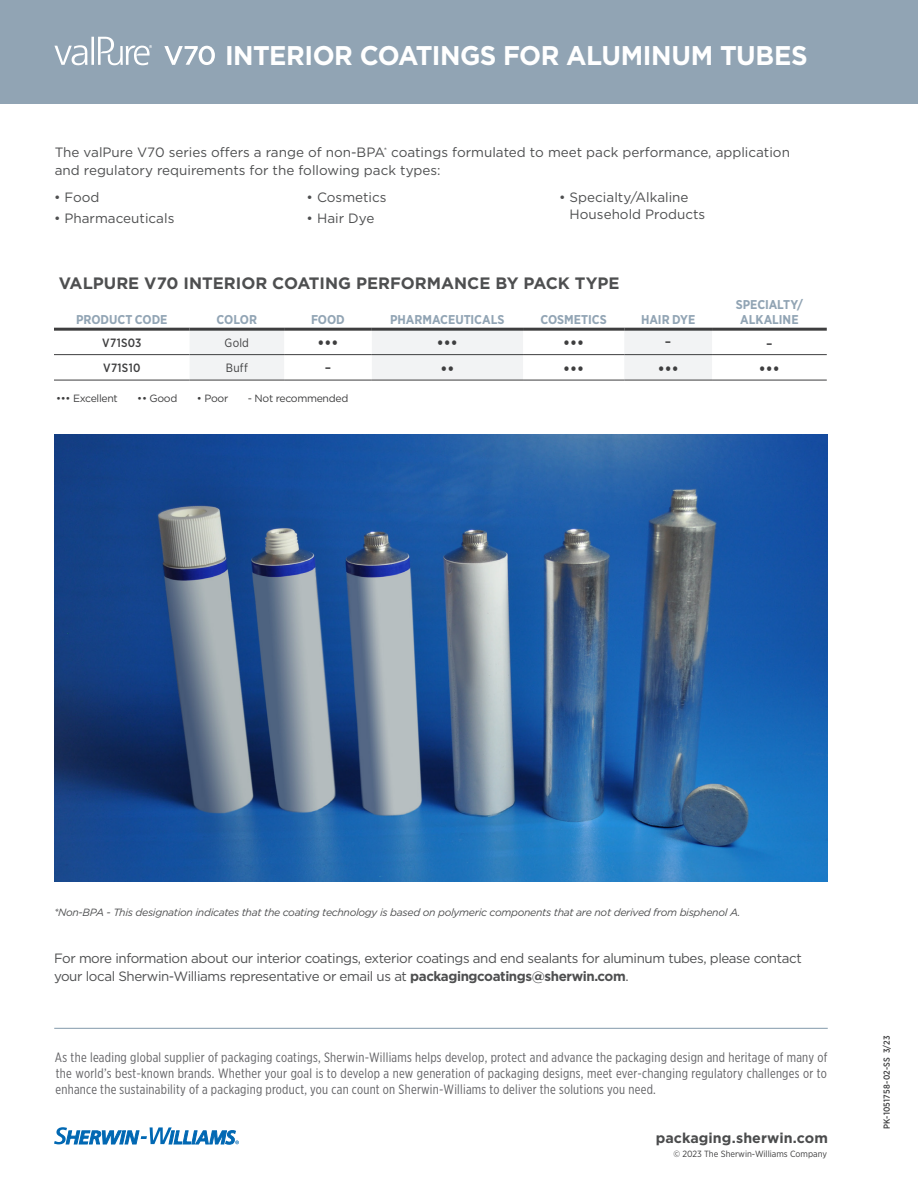
<style>
.page{position:relative;width:918px;height:1188px;background:#fff}
.page>*{position:absolute;margin:0;border:0;box-sizing:border-box;transform-origin:0 0}
.t1{font:700 27px "Gotham";letter-spacing:-.02em;color:#fff;scale:.96 1}
.Paragraph{font:19.5px "Gotham Narrow";color:#3e3e3f}
.Paragraph-2{font:18px "Gotham Narrow";color:#3e3e3f}
.t2{font:700 16.5px "Gotham";color:#4e4f50}
.t3{font:700 14.25px "Gotham";letter-spacing:.005em;color:#4b4c4d}
.t4{font:13.5px/16.2px "Gotham X Narrow";letter-spacing:.02em;color:#636366;text-align:justify}
.Bulleted_List{font:13.5px/18px "Gotham";color:#4e4f50}
.Paragraph-3{font:13.5px/18px "Gotham";letter-spacing:-.03em;color:#4e4f50}
.Table_Header{font:700 12.75px/15px "Gotham Narrow";letter-spacing:-.005em;color:#91a4b4;text-align:center}
.Paragraph-4{font:500 12px "Gotham Narrow";letter-spacing:.025em;color:#3e3e3f}
.Paragraph-5{font:12px "Gotham Narrow";letter-spacing:.02em;color:#3e3e3f}
.Bulleted_List-2{font:italic 10.5px "Gotham";letter-spacing:-.03em;color:#4e4f50}
.Bulleted_List-3{font:10.5px "Gotham";letter-spacing:-.03em;color:#3e3e3f}
.Line__Back{font:9px "Gotham Narrow";color:#3e3e3f}
.t5{font:500 8.7px "Gotham Narrow";letter-spacing:.025em;color:#3e3e3f}
.s1{font-weight:700}
</style>
<div class="page">
<div style="left:0;top:0;width:918px;height:104px;background:#91a4b4"></div>
<svg style="left:54px;top:1127px;width:185px;height:17px"></svg>
<hr style="left:54px;top:1028px;width:774px;height:1px;background:#91a4b4">
<img style="left:54px;top:435px;width:774px;height:447px">
<svg style="left:54px;top:331px;width:773px;height:49px"></svg>
<hr style="left:54px;top:354px;width:136px;height:1px;background:#3e3e3f">
<hr style="left:54px;top:380px;width:136px;height:1px;background:#3e3e3f">
<hr style="left:190px;top:354px;width:94px;height:1px;background:#3e3e3f">
<hr style="left:190px;top:380px;width:94px;height:1px;background:#3e3e3f">
<hr style="left:284px;top:354px;width:88px;height:1px;background:#3e3e3f">
<hr style="left:523px;top:354px;width:101px;height:1px;background:#3e3e3f">
<hr style="left:712px;top:354px;width:115px;height:1px;background:#3e3e3f">
<hr style="left:284px;top:380px;width:88px;height:1px;background:#3e3e3f">
<hr style="left:523px;top:380px;width:101px;height:1px;background:#3e3e3f">
<hr style="left:712px;top:380px;width:115px;height:1px;background:#3e3e3f">
<hr style="left:372px;top:354px;width:151px;height:1px;background:#3e3e3f">
<hr style="left:624px;top:354px;width:88px;height:1px;background:#3e3e3f">
<hr style="left:372px;top:380px;width:151px;height:1px;background:#3e3e3f">
<hr style="left:624px;top:380px;width:88px;height:1px;background:#3e3e3f">
<hr style="left:54px;top:328px;width:136px;height:3px;background:#3e3e3f">
<hr style="left:190px;top:328px;width:94px;height:3px;background:#3e3e3f">
<hr style="left:284px;top:328px;width:88px;height:3px;background:#3e3e3f">
<hr style="left:372px;top:328px;width:151px;height:3px;background:#3e3e3f">
<hr style="left:523px;top:328px;width:101px;height:3px;background:#3e3e3f">
<hr style="left:624px;top:328px;width:88px;height:3px;background:#3e3e3f">
<hr style="left:712px;top:328px;width:115px;height:3px;background:#3e3e3f">
<svg style="left:54px;top:37px;width:98px;height:28px"></svg>
<svg style="left:164px;top:46px;width:51px;height:19px"></svg>
<h2 class="t1" style="left:225px;top:37px;width:608px">INTERIOR COATINGS FOR ALUMINUM TUBES</h2>
<p class="Bulleted_List" style="left:55px;top:143px;width:737px">The valPure V70 series offers a range of non-BPA<sup>*</sup> coatings formulated to meet pack performance, application and regulatory requirements for the following pack types:</p>
<p class="Bulleted_List" style="left:54px;top:188px;width:47px">• Food</p>
<p class="Bulleted_List" style="left:54px;top:209px;width:122px">• Pharmaceuticals</p>
<p class="Bulleted_List" style="left:570px;top:189px;width:137px;line-height:16.2px;text-indent:-11px">• Specialty/Alkaline<br>Household Products</p>
<p class="Bulleted_List" style="left:307px;top:188px;width:82px">• Cosmetics</p>
<p class="Bulleted_List" style="left:307px;top:209px;width:69px">• Hair Dye</p>
<h4 class="t2" style="left:59px;top:272px;width:562px">VALPURE V70 INTERIOR COATING PERFORMANCE BY PACK TYPE</h4>
<p class="Table_Header" style="left:76px;top:312px;width:93px">PRODUCT CODE</p>
<p class="Table_Header" style="left:217px;top:312px;width:42px">COLOR</p>
<p class="Table_Header" style="left:311px;top:312px;width:35px">FOOD</p>
<p class="Table_Header" style="left:390px;top:312px;width:116px">PHARMACEUTICALS</p>
<p class="Table_Header" style="left:541px;top:312px;width:68px">COSMETICS</p>
<p class="Table_Header" style="left:641px;top:312px;width:56px">HAIR DYE</p>
<p class="Paragraph-4" style="left:102px;top:335px;width:41px">V71S03</p>
<p class="Paragraph-5" style="left:225px;top:335px;width:26px">Gold</p>
<p class="Paragraph-2" style="left:317px;top:332px;width:23px">•••</p>
<p class="Paragraph-2" style="left:437px;top:332px;width:23px">•••</p>
<p class="Paragraph-2" style="left:563px;top:332px;width:23px">•••</p>
<p class="Paragraph" style="left:665px;top:329px;width:9px">-</p>
<p class="Table_Header" style="left:736px;top:297px;width:69px">SPECIALTY/<br>ALKALINE</p>
<p class="Paragraph" style="left:766px;top:331px;width:9px">-</p>
<p class="Paragraph-4" style="left:103px;top:360px;width:39px">V71S10</p>
<p class="Paragraph-5" style="left:226px;top:360px;width:23px">Buff</p>
<p class="Paragraph" style="left:324px;top:355px;width:9px">-</p>
<p class="Paragraph-2" style="left:440px;top:357px;width:16px">••</p>
<p class="Paragraph-2" style="left:563px;top:357px;width:23px">•••</p>
<p class="Paragraph-2" style="left:657px;top:357px;width:23px">•••</p>
<p class="Paragraph-2" style="left:759px;top:357px;width:23px">•••</p>
<p class="Bulleted_List-3" style="left:56px;top:392px;width:63px">••• Excellent</p>
<p class="Bulleted_List-3" style="left:137px;top:392px;width:42px">•• Good</p>
<p class="Bulleted_List-3" style="left:197px;top:392px;width:33px">• Poor</p>
<p class="Bulleted_List-3" style="left:248px;top:392px;width:102px">- Not recommended</p>
<p class="Bulleted_List-2" style="left:54px;top:906px;width:688px">*Non-BPA - This designation indicates that the coating technology is based on polymeric components that are not derived from bisphenol A.</p>
<p class="Paragraph-3" style="left:54px;top:949px;width:749px">For more information about our interior coatings, exterior coatings and end sealants for aluminum tubes, please contact your local Sherwin-Williams representative or email us at <span class="s1">packagingcoatings@sherwin.com</span>.</p>
<p class="t4" style="left:55px;top:1048px;width:774px">As the leading global supplier of packaging coatings, Sherwin-Williams helps develop, protect and advance the packaging design and heritage of many of the world’s best-known brands. Whether your goal is to develop a new generation of packaging designs, meet ever-changing regulatory challenges or to enhance the sustainability of a packaging product, you can count on Sherwin-Williams to deliver the solutions you need.</p>
<p class="t3" style="left:656px;top:1128px;width:174px">packaging.sherwin.com</p>
<p class="Line__Back" style="left:673px;top:1149px;width:155px">© 2023 The Sherwin-Williams Company</p>
<p class="t5" style="left:881px;top:1129px;width:95px;rotate:-90deg">PK-1051758-02-SS 3/23</p>
</div>
